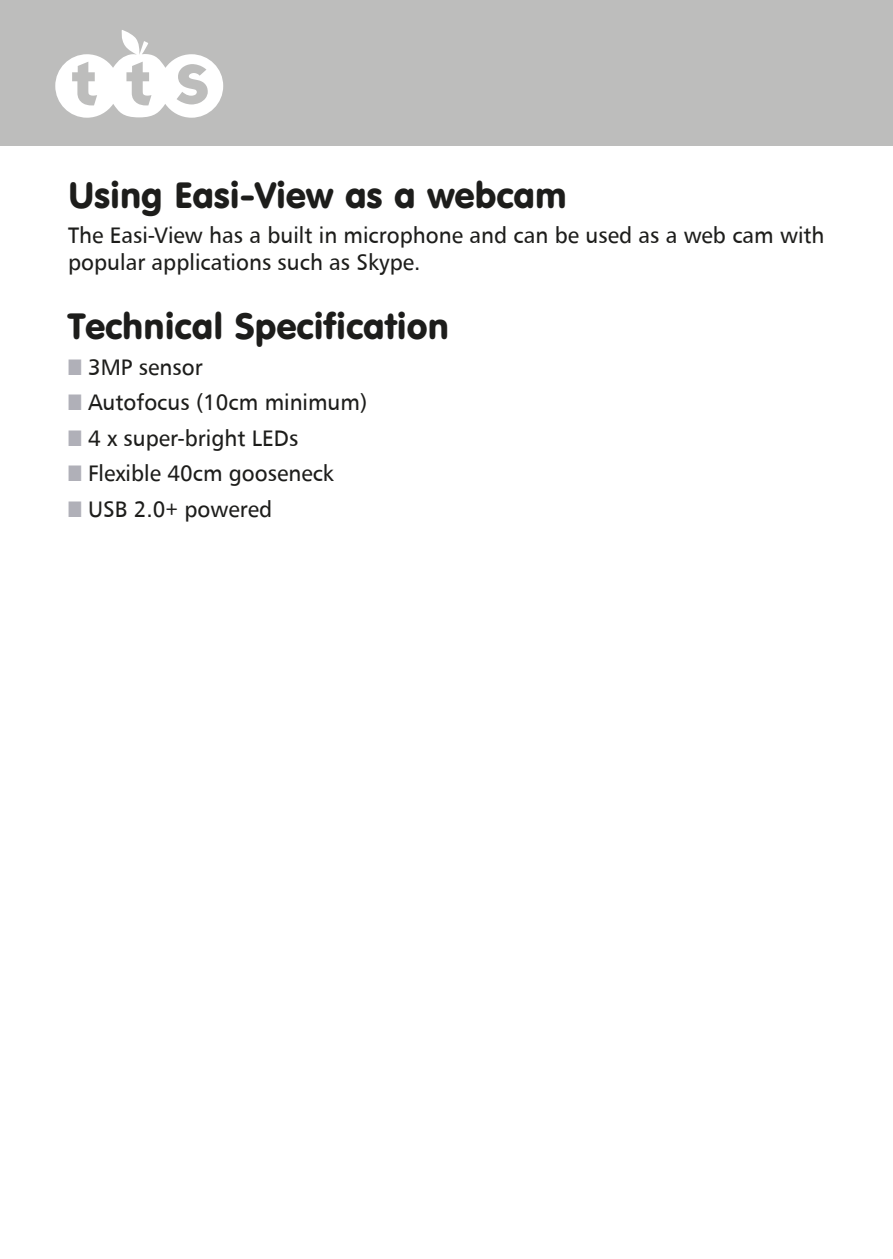
<style>
.page{position:relative;width:893px;height:1259px;background:#fff}
.page>*{position:absolute;margin:0;border:0;box-sizing:border-box;transform-origin:0 0}
.sub_head{font:36px "VAG Rounded BT";color:#1d1d1b}
.body_copy{font:22.5px/27px "Humanist 777 TL Roman B";color:#1d1d1b}
.indented_body_text{font:22.5px "Humanist 777 TL Roman B";color:#1d1d1b}
.s1{color:#b0b0b8}
</style>
<div class="page">
<div style="left:0;top:0;width:893px;height:145px;background:#bdbdbc"></div>
<svg style="left:55px;top:30px;width:168px;height:88px"></svg>
<p class="sub_head" style="left:68px;top:172px;width:500px">Using Easi-View as a webcam</p>
<p class="body_copy" style="left:68px;top:221px;width:758px">The Easi-View has a built in microphone and can be used as a web cam with popular applications such as Skype.</p>
<p class="sub_head" style="left:68px;top:303px;width:382px">Technical Specification</p>
<p class="indented_body_text" style="left:68px;top:352px;width:136px"><span class="s1">■</span> 3MP sensor</p>
<p class="indented_body_text" style="left:68px;top:388px;width:301px"><span class="s1">■</span> Autofocus (10cm minimum)</p>
<p class="indented_body_text" style="left:68px;top:423px;width:232px"><span class="s1">■</span> 4 x super-bright LEDs</p>
<p class="indented_body_text" style="left:68px;top:459px;width:267px"><span class="s1">■</span> Flexible 40cm gooseneck</p>
<p class="indented_body_text" style="left:68px;top:494px;width:206px"><span class="s1">■</span> USB 2.0+ powered</p>
</div>
